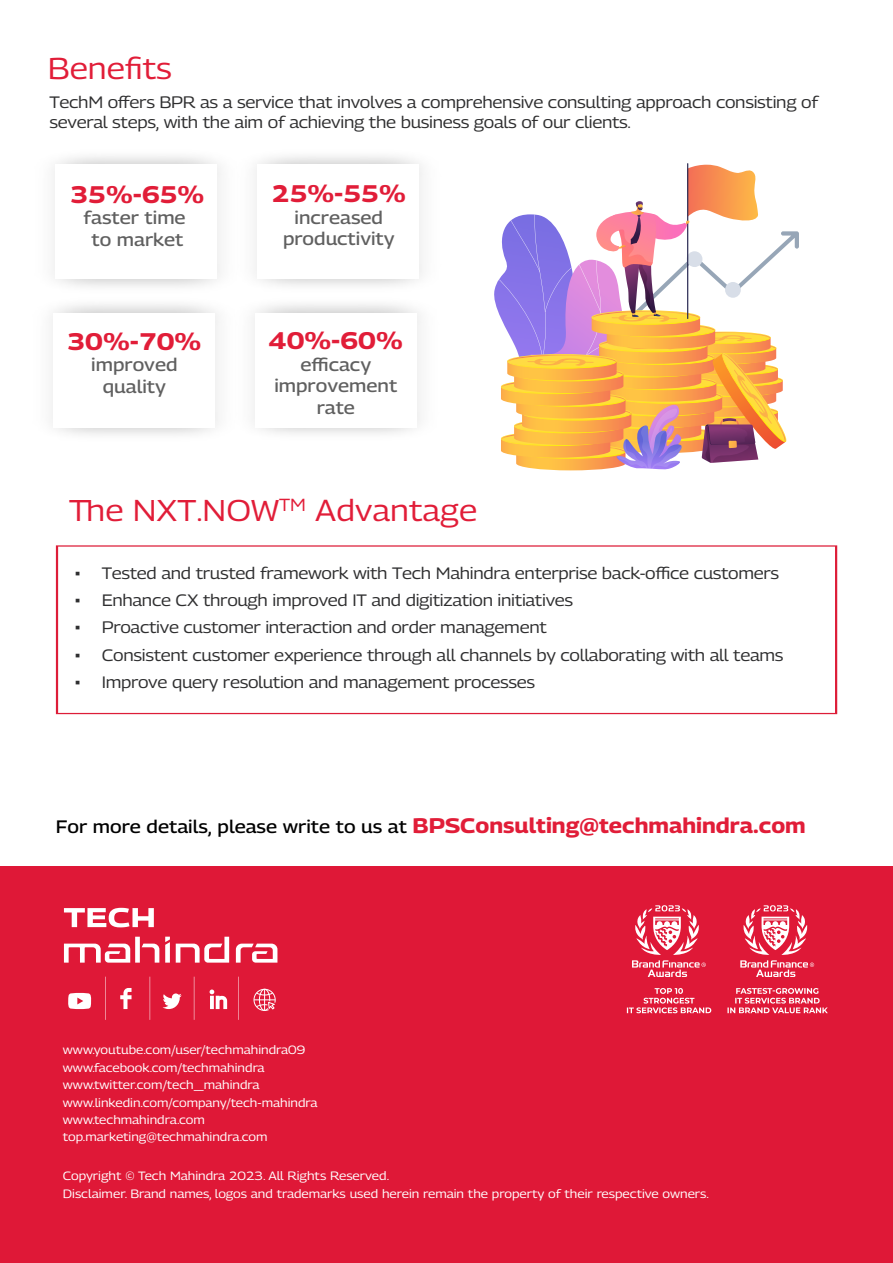
<style>
.page{position:relative;width:893px;height:1263px;background:#fff}
.page>*{position:absolute;margin:0;border:0;box-sizing:border-box;transform-origin:0 0}
.t1{font:30px "Georama Semi Expanded";color:#e11d38}
.t2{font:700 24px "Georama Semi Expanded";color:#e11d38}
.t3{font:500 18px/21.6px "Georama Semi Expanded";color:#606060;text-align:center}
.t4{font:500 18px "Georama Semi Expanded";color:#000}
.t5{font:16.5px/19.8px "Georama Semi Expanded";letter-spacing:-.02em;color:#2f2f30}
.t6{font:12px/17.4px "Georama Semi Expanded";color:#fff}
.s1{font-family:"Times New Roman"}
.s2{font-weight:700;font-size:21px;color:#e11d38}
</style>
<div class="page">
<svg style="left:56px;top:545px;width:781px;height:169px"></svg>
<hr style="left:687px;top:163px;width:1px;height:156px;background:#26264f">
<svg style="left:494px;top:165px;width:305px;height:305px"></svg>
<div style="left:0;top:866px;width:893px;height:397px;background:#df1837"></div>
<svg style="left:120px;top:988px;width:12px;height:21px"></svg>
<svg style="left:210px;top:989px;width:17px;height:20px"></svg>
<svg style="left:253px;top:988px;width:23px;height:23px"></svg>
<svg style="left:163px;top:993px;width:19px;height:16px"></svg>
<svg style="left:68px;top:993px;width:23px;height:16px"></svg>
<hr style="left:105px;top:977px;width:1px;height:43px;background:#fff">
<hr style="left:149px;top:977px;width:1px;height:43px;background:#fff">
<hr style="left:194px;top:977px;width:1px;height:43px;background:#fff">
<hr style="left:238px;top:977px;width:1px;height:43px;background:#fff">
<svg style="left:64px;top:908px;width:90px;height:19px"></svg>
<svg style="left:64px;top:937px;width:213px;height:26px"></svg>
<svg style="left:627px;top:905px;width:84px;height:108px"></svg>
<svg style="left:727px;top:905px;width:101px;height:108px"></svg>
<h1 class="t1" style="left:48px;top:46px;width:126px">Benefits</h1>
<p class="t5" style="left:49px;top:92px;width:770px">TechM offers BPR as a service that involves a comprehensive consulting approach consisting of several steps, with the aim of achieving the business goals of our clients.</p>
<h2 class="t2" style="left:70px;top:177px;width:135px">35%-65%</h2>
<p class="t3" style="left:83px;top:207px;width:104px">faster time to market</p>
<h2 class="t2" style="left:67px;top:324px;width:135px">30%-70%</h2>
<p class="t3" style="left:91px;top:354px;width:88px">improved quality</p>
<h2 class="t2" style="left:272px;top:176px;width:135px">25%-55%</h2>
<p class="t3" style="left:283px;top:206px;width:113px">increased productivity</p>
<h2 class="t2" style="left:269px;top:323px;width:135px">40%-60%</h2>
<p class="t3" style="left:274px;top:353px;width:124px">efficacy improvement rate</p>
<h1 class="t1" style="left:69px;top:488px;width:409px">The NXT.NOW<sup>TM</sup> Advantage</h1>
<p class="t5" style="left:75px;top:562px;width:706px"><span class="s1">▪</span> Tested and trusted framework with Tech Mahindra enterprise back-office customers</p>
<p class="t5" style="left:75px;top:590px;width:500px"><span class="s1">▪</span> Enhance CX through improved IT and digitization initiatives</p>
<p class="t5" style="left:75px;top:617px;width:474px"><span class="s1">▪</span> Proactive customer interaction and order management</p>
<p class="t5" style="left:75px;top:644px;width:710px"><span class="s1">▪</span> Consistent customer experience through all channels by collaborating with all teams</p>
<p class="t5" style="left:75px;top:672px;width:462px"><span class="s1">▪</span> Improve query resolution and management processes</p>
<p class="t4" style="left:56px;top:813px;width:751px">For more details, please write to us at <span class="s2">BPSConsulting@techmahindra.com</span></p>
<p class="t6" style="left:63px;top:1041px;width:256px">www.youtube.com/user/techmahindra09 www.facebook.com/techmahindra www.twitter.com/tech_mahindra www.linkedin.com/company/tech-mahindra www.techmahindra.com top.marketing@techmahindra.com</p>
<p class="t6" style="left:63px;top:1167px;width:647px">Copyright © Tech Mahindra 2023. All Rights Reserved.<br>Disclaimer. Brand names, logos and trademarks used herein remain the property of their respective owners.</p>
</div>
